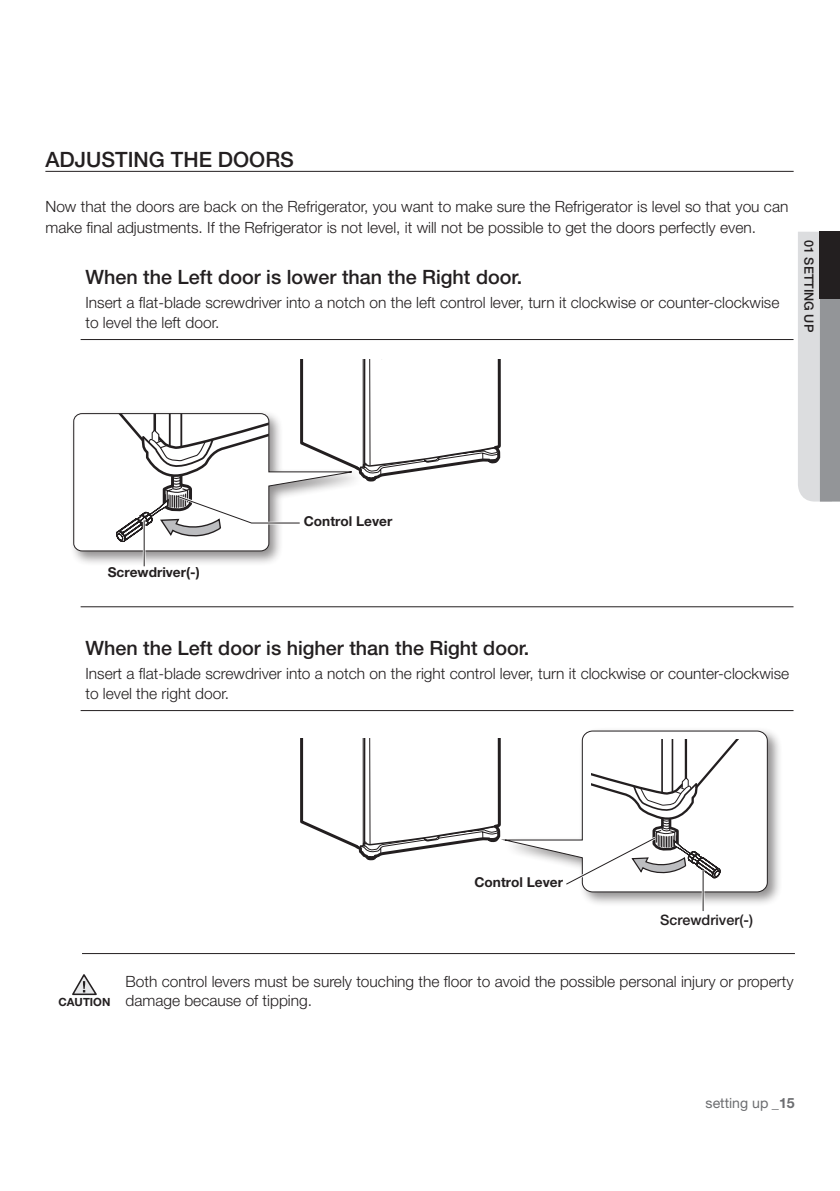
<style>
.page{position:relative;width:840px;height:1191px;background:#fff}
.page>*{position:absolute;margin:0;border:0;box-sizing:border-box;transform-origin:0 0}
.Level2__Heading{font:500 21.2px "Helvetica Neue LT Pro";color:#231f20}
.Level1_Body{font:500 19.8px "Helvetica Neue LT Pro";color:#231f20}
.Level1_Body-2{font:300 15.6px/19.8px "Helvetica Neue LT Pro";color:#231f20}
.Level1__Body{font:300 15.6px "Helvetica Neue LT Pro";color:#231f20}
.t1{font:500 14.4px "Helvetica Neue LT Pro";color:#231f20}
.Level1_Body-3{font:14.2px "Helvetica Neue LT Pro";color:#6c6d70}
.t2{font:700 13.6px "Helvetica Neue LT Pro";color:#231f20}
.Level1__Body-2{font:500 12.6px "Helvetica Neue LT Pro";color:#231f20}
.Table__Body{font:700 11.2px "Helvetica Neue LT Pro";color:#231f20}
.s1{font-weight:700}
</style>
<div class="page">
<hr style="left:45px;top:171px;width:748px;height:1px;background:#231f20">
<div style="left:69px;top:409px;width:296px;height:157px;background:#231f20;opacity:.5"></div>
<svg style="left:73px;top:360px;width:427px;height:191px"></svg>
<hr style="left:143px;top:520px;width:2px;height:46px;background:#fff">
<hr style="left:144px;top:520px;width:1px;height:46px;background:#231f20">
<svg style="left:300px;top:738px;width:200px;height:123px"></svg>
<div style="left:501px;top:727px;width:281px;height:180px;background:#231f20;opacity:.5"></div>
<svg style="left:504px;top:730px;width:263px;height:162px"></svg>
<svg style="left:562px;top:739px;width:196px;height:148px"></svg>
<hr style="left:701px;top:870px;width:3px;height:41px;background:#fff">
<hr style="left:702px;top:870px;width:1px;height:41px;background:#231f20">
<hr style="left:81px;top:339px;width:712px;height:1px;background:#231f20">
<hr style="left:81px;top:710px;width:712px;height:1px;background:#231f20">
<hr style="left:81px;top:606px;width:712px;height:1px;background:#231f20">
<hr style="left:82px;top:953px;width:712px;height:1px;background:#231f20">
<svg style="left:72px;top:974px;width:25px;height:22px"></svg>
<svg style="left:798px;top:232px;width:41px;height:269px;background:#bfc0c2"></svg>
<div style="left:819px;top:232px;width:20px;height:67px;background:#231f20"></div>
<p class="Level2__Heading" style="left:45px;top:147px;width:250px">ADJUSTING THE DOORS</p>
<p class="Level1__Body" style="left:45px;top:197px;width:744px">Now that the doors are back on the Refrigerator, you want to make sure the Refrigerator is level so that you can</p>
<p class="Level1__Body" style="left:45px;top:217px;width:711px">make final adjustments. If the Refrigerator is not level, it will not be possible to get the doors perfectly even.</p>
<p class="Level1_Body" style="left:85px;top:265px;width:438px">When the Left door is lower than the Right door.</p>
<p class="Level1_Body-2" style="left:85px;top:292px;width:695px">Insert a flat-blade screwdriver into a notch on the left control lever, turn it clockwise or counter-clockwise to level the left door.</p>
<p class="Level1__Body-2" style="left:815px;top:240px;width:94px;rotate:90deg">01 SETTING UP</p>
<p class="t2" style="left:108px;top:564px;width:93px">Screwdriver(-)</p>
<p class="t2" style="left:303px;top:513px;width:90px">Control Lever</p>
<p class="Level1_Body" style="left:85px;top:636px;width:445px">When the Left door is higher than the Right door.</p>
<p class="Level1_Body-2" style="left:85px;top:663px;width:705px">Insert a flat-blade screwdriver into a notch on the right control lever, turn it clockwise or counter-clockwise to level the right door.</p>
<p class="t2" style="left:474px;top:874px;width:90px">Control Lever</p>
<p class="t1" style="left:660px;top:911px;width:94px">Screwdriver(-)</p>
<p class="Level1_Body-2" style="left:125px;top:971px;width:669px">Both control levers must be surely touching the floor to avoid the possible personal injury or property</p>
<p class="Table__Body" style="left:58px;top:995px;width:53px">CAUTION</p>
<p class="Level1_Body-2" style="left:125px;top:990px;width:188px">damage because of tipping.</p>
<p class="Level1_Body-3" style="left:705px;top:1094px;width:90px">setting up <span class="s1">_15</span></p>
</div>
